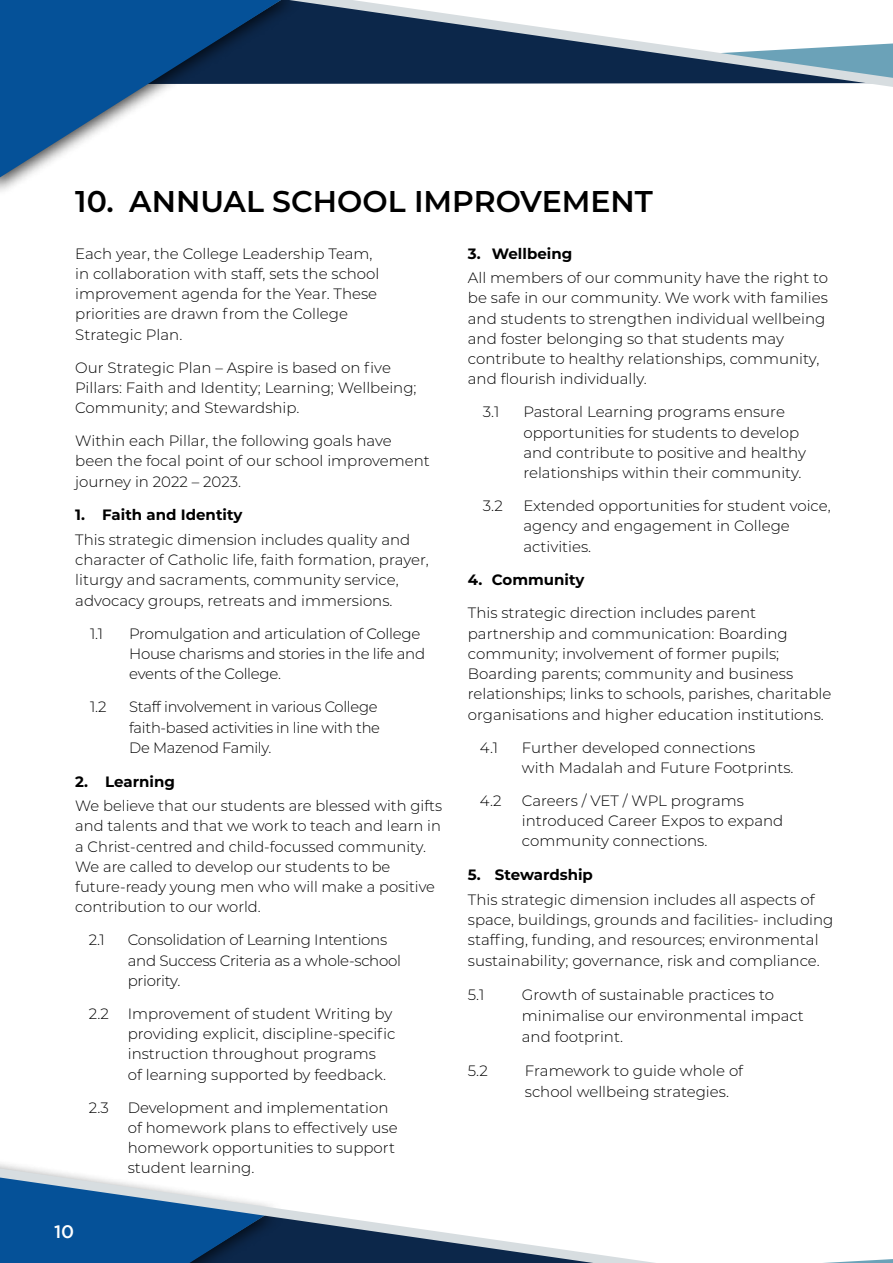
<style>
.page{position:relative;width:893px;height:1263px;background:#fff}
.page>*{position:absolute;margin:0;border:0;box-sizing:border-box;transform-origin:0 0}
.t1{font:600 30px "Montserrat";color:#000}
.t2{font:500 18px "Gotham";color:#fff}
.t3{font:300 15px/20.2px "Montserrat";color:#000}
.t4{font:300 15px/20.2px "Montserrat";letter-spacing:-.02em;color:#000}
.t5{font:700 15px "Montserrat";color:#000}
</style>
<div class="page">
<svg style="left:0;top:92px;width:161px;height:90px"></svg>
<svg style="left:0;top:0;width:893px;height:92px"></svg>
<svg style="left:0;top:1163px;width:893px;height:100px"></svg>
<h1 class="t1" style="left:75px;top:180px;width:579px">10. ANNUAL SCHOOL IMPROVEMENT</h1>
<p class="t3" style="left:75px;top:243px;width:306px">Each year, the College Leadership Team, in collaboration with staff, sets the school improvement agenda for the Year. These priorities are drawn from the College Strategic Plan.</p>
<p class="t3" style="left:75px;top:357px;width:343px">Our Strategic Plan – Aspire is based on five<br>Pillars: Faith and Identity; Learning; Wellbeing;<br>Community; and Stewardship.</p>
<p class="t3" style="left:75px;top:430px;width:356px">Within each Pillar, the following goals have been the focal point of our school improvement journey in 2022 – 2023.</p>
<p class="t5" style="left:75px;top:504px;width:169px">1. Faith and Identity</p>
<p class="t3" style="left:75px;top:529px;width:355px">This strategic dimension includes quality and character of Catholic life, faith formation, prayer, liturgy and sacraments, community service, advocacy groups, retreats and immersions.</p>
<p class="t3" style="left:90px;top:623px;width:14px">1.1</p>
<p class="t4" style="left:129px;top:623px;width:297px">Promulgation and articulation of College<br>House charisms and stories in the life and events of the College.</p>
<p class="t3" style="left:90px;top:696px;width:18px">1.2</p>
<p class="t4" style="left:129px;top:696px;width:252px">Staff involvement in various College faith-based activities in line with the<br>De Mazenod Family.</p>
<p class="t5" style="left:75px;top:770px;width:101px">2. Learning</p>
<p class="t3" style="left:75px;top:795px;width:368px">We believe that our students are blessed with gifts and talents and that we work to teach and learn in a Christ-centred and child-focussed community.<br>We are called to develop our students to be future-ready young men who will make a positive contribution to our world.</p>
<p class="t3" style="left:89px;top:929px;width:18px">2.1</p>
<p class="t4" style="left:128px;top:929px;width:275px">Consolidation of Learning Intentions and Success Criteria as a whole-school priority.</p>
<p class="t3" style="left:89px;top:1003px;width:22px">2.2</p>
<p class="t3" style="left:128px;top:1003px;width:269px">Improvement of student Writing by providing explicit, discipline-specific instruction throughout programs<br>of learning supported by feedback.</p>
<p class="t3" style="left:89px;top:1097px;width:22px">2.3</p>
<p class="t3" style="left:128px;top:1097px;width:271px">Development and implementation of homework plans to effectively use homework opportunities to support student learning.</p>
<p class="t2" style="left:54px;top:1222px;width:22px">10</p>
<p class="t5" style="left:468px;top:242px;width:106px">3. Wellbeing</p>
<p class="t3" style="left:468px;top:267px;width:362px">All members of our community have the right to be safe in our community. We work with families and students to strengthen individual wellbeing and foster belonging so that students may contribute to healthy relationships, community, and flourish individually.</p>
<p class="t3" style="left:483px;top:401px;width:18px">3.1</p>
<p class="t3" style="left:523px;top:401px;width:284px">Pastoral Learning programs ensure opportunities for students to develop and contribute to positive and healthy relationships within their community.</p>
<p class="t3" style="left:483px;top:495px;width:21px">3.2</p>
<p class="t3" style="left:523px;top:495px;width:309px">Extended opportunities for student voice, agency and engagement in College activities.</p>
<p class="t5" style="left:468px;top:569px;width:118px">4. Community</p>
<p class="t3" style="left:468px;top:602px;width:365px">This strategic direction includes parent partnership and communication: Boarding community; involvement of former pupils; Boarding parents; community and business relationships; links to schools, parishes, charitable organisations and higher education institutions.</p>
<p class="t3" style="left:480px;top:737px;width:20px">4.1</p>
<p class="t3" style="left:522px;top:737px;width:273px">Further developed connections<br>with Madalah and Future Footprints.</p>
<p class="t3" style="left:480px;top:790px;width:23px">4.2</p>
<p class="t3" style="left:522px;top:790px;width:263px">Careers / VET / WPL programs introduced Career Expos to expand community connections.</p>
<p class="t5" style="left:468px;top:864px;width:127px">5. Stewardship</p>
<p class="t3" style="left:468px;top:889px;width:367px">This strategic dimension includes all aspects of space, buildings, grounds and facilities- including staffing, funding, and resources; environmental sustainability; governance, risk and compliance.</p>
<p class="t3" style="left:468px;top:984px;width:18px">5.1</p>
<p class="t3" style="left:522px;top:984px;width:283px;line-height:21px">Growth of sustainable practices to minimalise our environmental impact and footprint.</p>
<p class="t3" style="left:468px;top:1060px;width:21px">5.2</p>
<p class="t3" style="left:525px;top:1059px;width:220px;line-height:21px">Framework to guide whole of school wellbeing strategies.</p>
</div>
